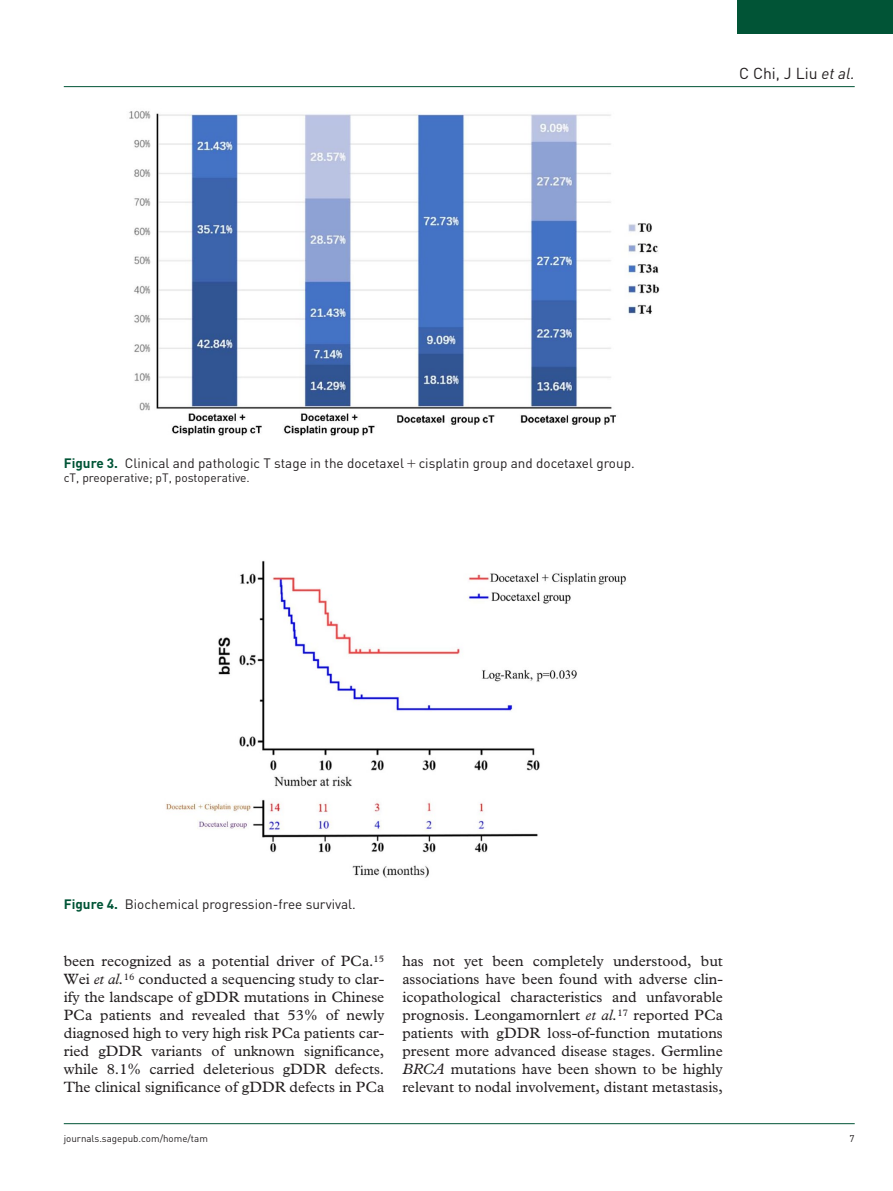
<style>
.page{position:relative;width:893px;height:1191px;background:#fff}
.page>*{position:absolute;margin:0;border:0;box-sizing:border-box;transform-origin:0 0}
.t1{font:15.75px "DIN";color:#231f20}
.t2{font:15px/18px "Plantin Std";color:#231f20;text-align:justify}
.t3{font:13.5px "DIN";color:#231f20}
.t4{font:12px "DIN";color:#231f20}
.t5{font:9.75px "DIN";color:#231f20}
.s1{font-style:italic}
.s2{font-weight:700;color:#015436}
</style>
<div class="page">
<hr style="left:64px;top:86px;width:791px;height:1px;background:#015436">
<hr style="left:64px;top:1123px;width:791px;height:1px;background:#015436">
<div style="left:738px;top:0;width:155px;height:34px;background:#015436"></div>
<img style="left:129px;top:110px;width:531px;height:326px">
<img style="left:166px;top:560px;width:460px;height:318px">
<p class="t1" style="left:739px;top:63px;width:117px">C Chi, J Liu <span class="s1">et al.</span></p>
<p class="t3" style="left:64px;top:455px;width:572px"><span class="s2">Figure 3.</span> Clinical and pathologic T stage in the docetaxel cisplatin group and docetaxel group.</p>
<p class="t4" style="left:64px;top:470px;width:188px">cT, preoperative; pT, postoperative.</p>
<p class="t3" style="left:64px;top:895px;width:293px"><span class="s2">Figure 4.</span> Biochemical progression-free survival.</p>
<p class="t2" style="left:64px;top:952px;width:322px">been recognized as a potential driver of PCa.<sup>15<br></sup>Wei <span class="s1">et al.</span><sup>16</sup> conducted a sequencing study to clar&shy;ify the landscape of gDDR mutations in Chinese PCa patients and revealed that 53% of newly diagnosed high to very high risk PCa patients car&shy;ried gDDR variants of unknown significance, while 8.1% carried deleterious gDDR defects.<br>The clinical significance of gDDR defects in PCa</p>
<p class="t2" style="left:402px;top:952px;width:322px">has not yet been completely understood, but associations have been found with adverse clin&shy;icopathological characteristics and unfavorable prognosis. Leongamornlert <span class="s1">et al.</span><sup>17</sup> reported PCa patients with gDDR loss-of-function mutations present more advanced disease stages. Germline <span class="s1">BRCA</span> mutations have been shown to be highly relevant to nodal involvement, distant metastasis,</p>
<p class="t5" style="left:64px;top:1132px;width:146px">journals.sagepub.com/home/tam</p>
<p class="t5" style="left:850px;top:1132px;width:7px">7</p>
</div>
